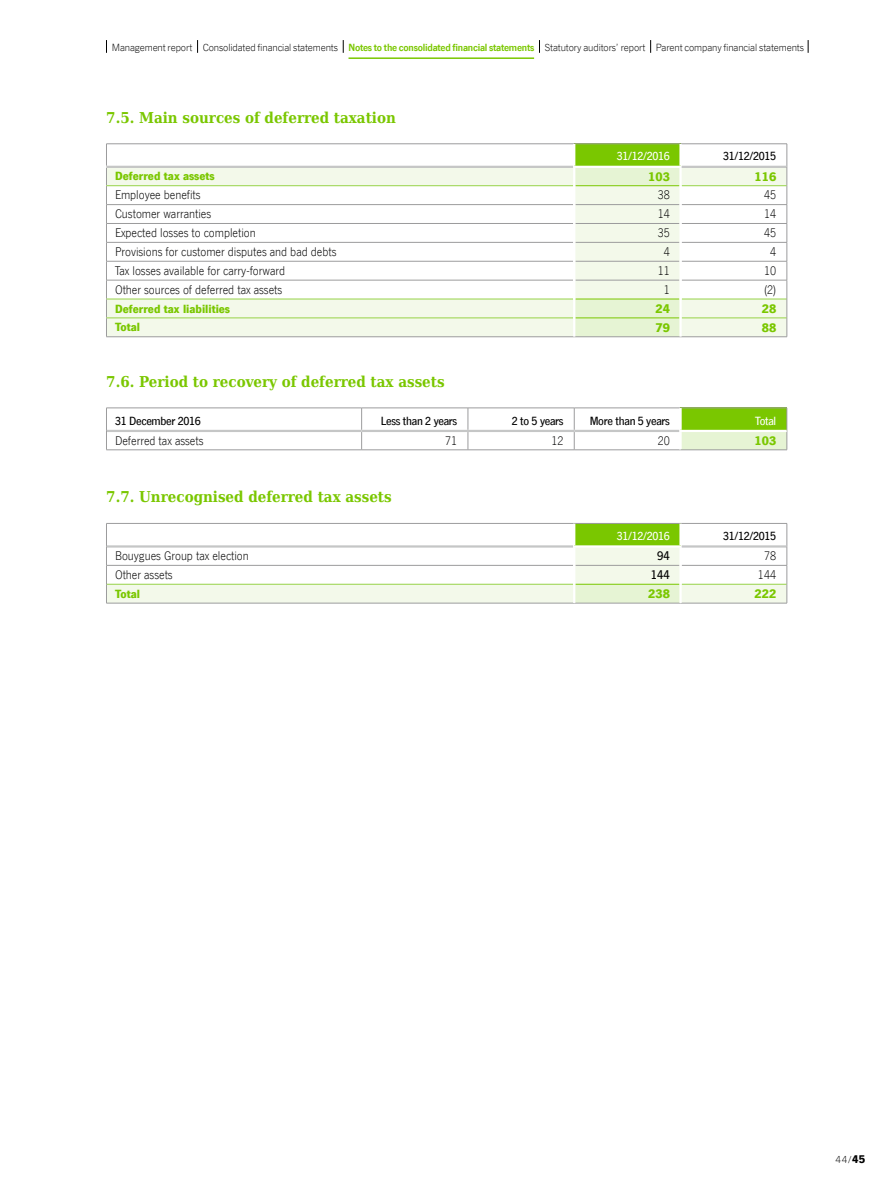
<style>
.page{position:relative;width:893px;height:1191px;background:#fff}
.page>*{position:absolute;margin:0;border:0;box-sizing:border-box;transform-origin:0 0}
.t1{font:700 15px "DejaVu Serif Condensed";color:#7ac700}
.t2{font:300 12.75px "News Gothic Comfor BYCN";color:#000}
.t3{font:900 12.75px "News Gothic Comfor BYCN";color:#7ac700}
.t4{font:500 12.75px "News Gothic Comfor BYCN";color:#000}
.t5{font:500 12px "News Gothic Comfor BYCN";letter-spacing:-.025em;color:#000}
.t6{font:900 12px "News Gothic Comfor BYCN";color:#7ac700}
.t7{font:500 12px "News Gothic Comfor BYCN";letter-spacing:-.025em;color:#fff}
.t8{font:100 10.5px "News Gothic Comfor BYCN";letter-spacing:-.01em;color:#000}
.s1{font-weight:700;color:#7ac700}
.s2{font-weight:900;font-size:11.25px}
</style>
<div class="page">
<div style="left:574px;top:144px;width:107px;height:23px;background:#7ac700"></div>
<svg style="left:107px;top:168px;width:680px;height:168px"></svg>
<hr style="left:106px;top:143px;width:468px;height:1px;background:#9c9c9d">
<hr style="left:574px;top:143px;width:107px;height:1px;background:#9c9c9d">
<hr style="left:681px;top:143px;width:106px;height:1px;background:#9c9c9d">
<hr style="left:106px;top:166px;width:467px;height:2px;background:#c5c6c6">
<hr style="left:573px;top:166px;width:109px;height:2px;background:#fff">
<hr style="left:682px;top:166px;width:105px;height:2px;background:#c5c6c6">
<hr style="left:106px;top:185px;width:467px;height:1px;background:#97d348">
<hr style="left:682px;top:185px;width:105px;height:1px;background:#97d348">
<hr style="left:106px;top:204px;width:467px;height:1px;background:#9c9c9d">
<hr style="left:682px;top:204px;width:105px;height:1px;background:#9c9c9d">
<hr style="left:106px;top:223px;width:467px;height:1px;background:#9c9c9d">
<hr style="left:682px;top:223px;width:105px;height:1px;background:#9c9c9d">
<hr style="left:106px;top:242px;width:467px;height:1px;background:#9c9c9d">
<hr style="left:682px;top:242px;width:105px;height:1px;background:#9c9c9d">
<hr style="left:106px;top:261px;width:467px;height:1px;background:#9c9c9d">
<hr style="left:682px;top:261px;width:105px;height:1px;background:#9c9c9d">
<hr style="left:106px;top:280px;width:467px;height:1px;background:#9c9c9d">
<hr style="left:682px;top:280px;width:105px;height:1px;background:#9c9c9d">
<hr style="left:106px;top:299px;width:467px;height:1px;background:#97d348">
<hr style="left:682px;top:299px;width:105px;height:1px;background:#97d348">
<hr style="left:106px;top:317px;width:467px;height:1px;background:#97d348">
<svg style="left:106px;top:144px;width:1px;height:192px"></svg>
<hr style="left:106px;top:336px;width:468px;height:1px;background:#9c9c9d">
<hr style="left:682px;top:317px;width:105px;height:1px;background:#97d348">
<svg style="left:787px;top:144px;width:1px;height:192px"></svg>
<hr style="left:681px;top:336px;width:106px;height:1px;background:#9c9c9d">
<hr style="left:573px;top:144px;width:2px;height:22px;background:#fff">
<hr style="left:679px;top:144px;width:3px;height:22px;background:#fff">
<hr style="left:679px;top:168px;width:3px;height:18px;background:#fff">
<hr style="left:679px;top:186px;width:3px;height:19px;background:#fff">
<hr style="left:679px;top:205px;width:3px;height:18px;background:#fff">
<hr style="left:679px;top:223px;width:3px;height:19px;background:#fff">
<hr style="left:679px;top:242px;width:3px;height:19px;background:#fff">
<hr style="left:679px;top:261px;width:3px;height:19px;background:#fff">
<hr style="left:679px;top:280px;width:3px;height:19px;background:#fff">
<hr style="left:679px;top:299px;width:3px;height:19px;background:#fff">
<svg style="left:573px;top:168px;width:108px;height:169px;background:#eaf3dd"></svg>
<hr style="left:679px;top:318px;width:3px;height:18px;background:#fff">
<div style="left:681px;top:408px;width:106px;height:23px;background:#7ac700"></div>
<div style="left:681px;top:431px;width:106px;height:19px;background:#e6f4d4"></div>
<hr style="left:106px;top:407px;width:256px;height:1px;background:#9c9c9d">
<hr style="left:362px;top:407px;width:106px;height:1px;background:#9c9c9d">
<hr style="left:468px;top:407px;width:106px;height:1px;background:#9c9c9d">
<hr style="left:574px;top:407px;width:107px;height:1px;background:#9c9c9d">
<hr style="left:107px;top:430px;width:255px;height:2px;background:#c5c6c6">
<svg style="left:106px;top:408px;width:1px;height:41px"></svg>
<hr style="left:106px;top:449px;width:256px;height:1px;background:#9c9c9d">
<hr style="left:362px;top:430px;width:106px;height:2px;background:#c5c6c6">
<svg style="left:361px;top:408px;width:1px;height:41px"></svg>
<hr style="left:362px;top:449px;width:106px;height:1px;background:#9c9c9d">
<hr style="left:468px;top:430px;width:106px;height:2px;background:#c5c6c6">
<svg style="left:468px;top:408px;width:1px;height:41px"></svg>
<hr style="left:468px;top:449px;width:106px;height:1px;background:#9c9c9d">
<hr style="left:574px;top:430px;width:105px;height:2px;background:#c5c6c6">
<svg style="left:574px;top:408px;width:1px;height:41px"></svg>
<hr style="left:574px;top:449px;width:107px;height:1px;background:#9c9c9d">
<hr style="left:679px;top:432px;width:3px;height:17px;background:#fff">
<hr style="left:681px;top:449px;width:106px;height:1px;background:#9c9c9d">
<hr style="left:681px;top:407px;width:106px;height:1px;background:#9c9c9d">
<svg style="left:787px;top:408px;width:1px;height:41px"></svg>
<hr style="left:679px;top:408px;width:3px;height:22px;background:#fff">
<hr style="left:679px;top:430px;width:108px;height:2px;background:#fff">
<hr style="left:106px;top:603px;width:468px;height:1px;background:#9c9c9d">
<hr style="left:574px;top:603px;width:107px;height:1px;background:#9c9c9d">
<hr style="left:681px;top:603px;width:106px;height:1px;background:#9c9c9d">
<svg style="left:106px;top:523px;width:682px;height:80px"></svg>
<hr style="left:679px;top:584px;width:3px;height:19px;background:#fff">
<hr style="left:348px;top:57px;width:186px;height:2px;background:#7ac700">
<svg style="left:106px;top:40px;width:1px;height:13px"></svg>
<svg style="left:197px;top:40px;width:1px;height:13px"></svg>
<svg style="left:343px;top:40px;width:1px;height:13px"></svg>
<svg style="left:539px;top:40px;width:1px;height:13px"></svg>
<svg style="left:650px;top:40px;width:1px;height:13px"></svg>
<svg style="left:808px;top:40px;width:1px;height:13px"></svg>
<p class="t8" style="left:112px;top:42px;width:694px">Management report Consolidated financial statements <span class="s1">Notes to the consolidated financial statements</span> Statutory auditors’ report Parent company financial statements</p>
<p class="t1" style="left:106px;top:104px;width:291px">7.5. Main sources of deferred taxation</p>
<p class="t7" style="left:617px;top:150px;width:55px">31/12/2016</p>
<p class="t5" style="left:723px;top:150px;width:55px">31/12/2015</p>
<p class="t6" style="left:115px;top:169px;width:101px">Deferred tax assets</p>
<p class="t3" style="left:648px;top:169px;width:23px">103</p>
<p class="t3" style="left:755px;top:169px;width:23px">116</p>
<p class="t2" style="left:115px;top:188px;width:87px">Employee benefits</p>
<p class="t2" style="left:658px;top:188px;width:14px">38</p>
<p class="t2" style="left:764px;top:188px;width:14px">45</p>
<p class="t2" style="left:115px;top:207px;width:98px">Customer warranties</p>
<p class="t2" style="left:658px;top:207px;width:14px">14</p>
<p class="t2" style="left:764px;top:207px;width:14px">14</p>
<p class="t2" style="left:115px;top:226px;width:142px">Expected losses to completion</p>
<p class="t2" style="left:658px;top:226px;width:14px">35</p>
<p class="t2" style="left:764px;top:226px;width:14px">45</p>
<p class="t2" style="left:115px;top:245px;width:223px">Provisions for customer disputes and bad debts</p>
<p class="t2" style="left:664px;top:245px;width:8px">4</p>
<p class="t2" style="left:770px;top:245px;width:8px">4</p>
<p class="t2" style="left:115px;top:264px;width:172px">Tax losses available for carry-forward</p>
<p class="t2" style="left:658px;top:264px;width:14px">11</p>
<p class="t2" style="left:764px;top:264px;width:14px">10</p>
<p class="t2" style="left:115px;top:283px;width:169px">Other sources of deferred tax assets</p>
<p class="t2" style="left:664px;top:283px;width:8px">1</p>
<p class="t2" style="left:764px;top:283px;width:14px">(2)</p>
<p class="t6" style="left:115px;top:302px;width:117px">Deferred tax liabilities</p>
<p class="t3" style="left:655px;top:301px;width:16px">24</p>
<p class="t3" style="left:762px;top:301px;width:16px">28</p>
<p class="t6" style="left:115px;top:320px;width:26px">Total</p>
<p class="t3" style="left:655px;top:320px;width:16px">79</p>
<p class="t3" style="left:762px;top:320px;width:16px">88</p>
<p class="t1" style="left:106px;top:368px;width:340px">7.6. Period to recovery of deferred tax assets</p>
<p class="t5" style="left:115px;top:414px;width:87px">31 December 2016</p>
<p class="t5" style="left:381px;top:414px;width:78px">Less than 2 years</p>
<p class="t5" style="left:512px;top:414px;width:53px">2 to 5 years</p>
<p class="t5" style="left:590px;top:414px;width:82px">More than 5 years</p>
<p class="t7" style="left:755px;top:414px;width:23px">Total</p>
<p class="t2" style="left:115px;top:434px;width:90px">Deferred tax assets</p>
<p class="t2" style="left:445px;top:434px;width:14px">71</p>
<p class="t2" style="left:551px;top:434px;width:14px">12</p>
<p class="t2" style="left:658px;top:434px;width:14px">20</p>
<p class="t3" style="left:755px;top:433px;width:23px">103</p>
<p class="t1" style="left:106px;top:484px;width:287px">7.7. Unrecognised deferred tax assets</p>
<p class="t7" style="left:617px;top:529px;width:55px">31/12/2016</p>
<p class="t5" style="left:723px;top:529px;width:55px">31/12/2015</p>
<p class="t2" style="left:115px;top:549px;width:135px">Bouygues Group tax election</p>
<p class="t4" style="left:657px;top:549px;width:14px">94</p>
<p class="t2" style="left:764px;top:549px;width:14px">78</p>
<p class="t2" style="left:115px;top:568px;width:59px">Other assets</p>
<p class="t4" style="left:651px;top:568px;width:21px">144</p>
<p class="t2" style="left:758px;top:568px;width:20px">144</p>
<p class="t6" style="left:115px;top:587px;width:26px">Total</p>
<p class="t3" style="left:648px;top:586px;width:23px">238</p>
<p class="t3" style="left:755px;top:586px;width:23px">222</p>
<p class="t8" style="left:836px;top:1153px;width:31px">44/<span class="s2">45</span></p>
</div>
